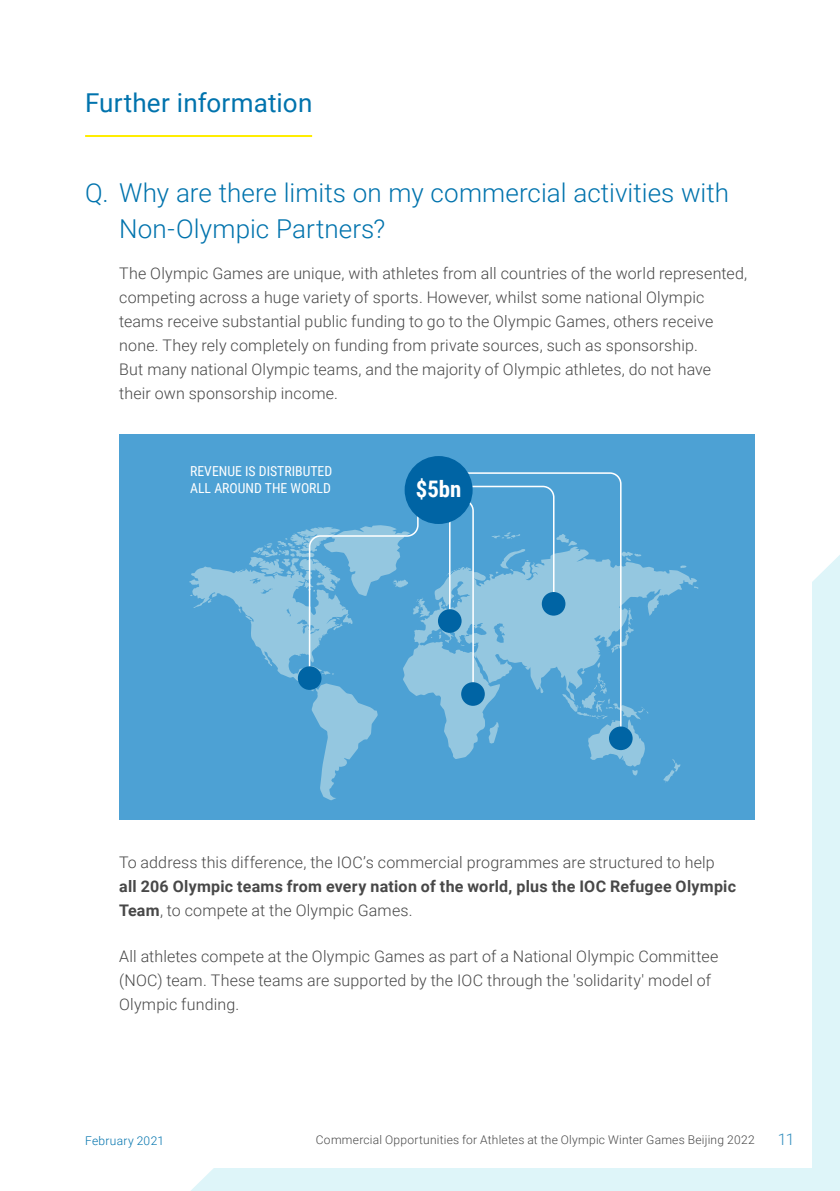
<style>
.page{position:relative;width:840px;height:1191px;background:#fff}
.page>*{position:absolute;margin:0;border:0;box-sizing:border-box;transform-origin:0 0}
.t1{font:300 26px/36px "Roboto";color:#0073ad}
.t2{font:26px "Roboto";letter-spacing:.005em;color:#0073ad}
.t3{font:700 22.8px "Roboto Condensed";color:#fff}
.t4{font:300 16px/24px "Roboto";letter-spacing:.01em;color:#484848}
.t5{font:700 16px/24px "Roboto";letter-spacing:.015em;color:#484848}
.t6{font:300 16px "Roboto";color:#338fbe}
.t7{font:13.8px/16.6px "Roboto Condensed";color:#fff}
.t8{font:300 12px "Roboto";letter-spacing:.02em;color:#484848}
.t9{font:300 12px "Roboto";letter-spacing:.02em;color:#0073ad}
.s1{font-weight:300}
</style>
<div class="page">
<svg style="left:191px;top:556px;width:648px;height:635px;fill:#def5f9"></svg>
<div style="left:28px;top:23px;width:783px;height:1144px;background:#fff"></div>
<hr style="left:85px;top:135px;width:227px;height:2px;background:#ffed00">
<div style="left:119px;top:434px;width:635px;height:385px;background:#4da1d4"></div>
<svg style="left:189px;top:529px;width:509px;height:271px"></svg>
<svg style="left:437px;top:519px;width:19px;height:176px"></svg>
<svg style="left:456px;top:472px;width:166px;height:268px"></svg>
<div style="left:461px;top:682px;width:23px;height:24px;background:#0064a4;border-radius:50%"></div>
<div style="left:541px;top:592px;width:24px;height:23px;background:#0064a4;border-radius:50%"></div>
<div style="left:608px;top:726px;width:24px;height:24px;background:#0064a4;border-radius:50%"></div>
<svg style="left:308px;top:517px;width:111px;height:165px"></svg>
<div style="left:404px;top:456px;width:68px;height:68px;background:#0064a4;border-radius:50%"></div>
<div style="left:298px;top:666px;width:23px;height:24px;background:#0064a4;border-radius:50%"></div>
<h1 class="t2" style="left:85px;top:85px;width:228px">Further information</h1>
<h1 class="t1" style="left:119px;top:174px;width:611px;text-indent:-34px">Q. Why are there limits on my commercial activities with<br>Non-Olympic Partners?</h1>
<p class="t4" style="left:119px;top:261px;width:629px">The Olympic Games are unique, with athletes from all countries of the world represented, competing across a huge variety of sports. However, whilst some national Olympic teams receive substantial public funding to go to the Olympic Games, others receive none. They rely completely on funding from private sources, such as sponsorship.<br>But many national Olympic teams, and the majority of Olympic athletes, do not have<br>their own sponsorship income.</p>
<p class="t7" style="left:190px;top:463px;width:143px">REVENUE IS DISTRIBUTED<br>ALL AROUND THE WORLD</p>
<h2 class="t3" style="left:415px;top:472px;width:47px">$5bn</h2>
<p class="t4" style="left:119px;top:849px;width:596px">To address this difference, the IOC’s commercial programmes are structured to help</p>
<p class="t5" style="left:119px;top:873px;width:618px">all 206 Olympic teams from every nation of the world, plus the IOC Refugee Olympic<br>Team<span class="s1">, to compete at the Olympic Games.</span></p>
<p class="t4" style="left:119px;top:944px;width:600px">All athletes compete at the Olympic Games as part of a National Olympic Committee (NOC) team. These teams are supported by the IOC through the 'solidarity' model of<br>Olympic funding.</p>
<p class="t9" style="left:85px;top:1131px;width:80px">February 2021</p>
<p class="t8" style="left:315px;top:1131px;width:440px">Commercial Opportunities for Athletes at the Olympic Winter Games Beijing 2022</p>
<p class="t6" style="left:777px;top:1127px;width:18px">11</p>
</div>
